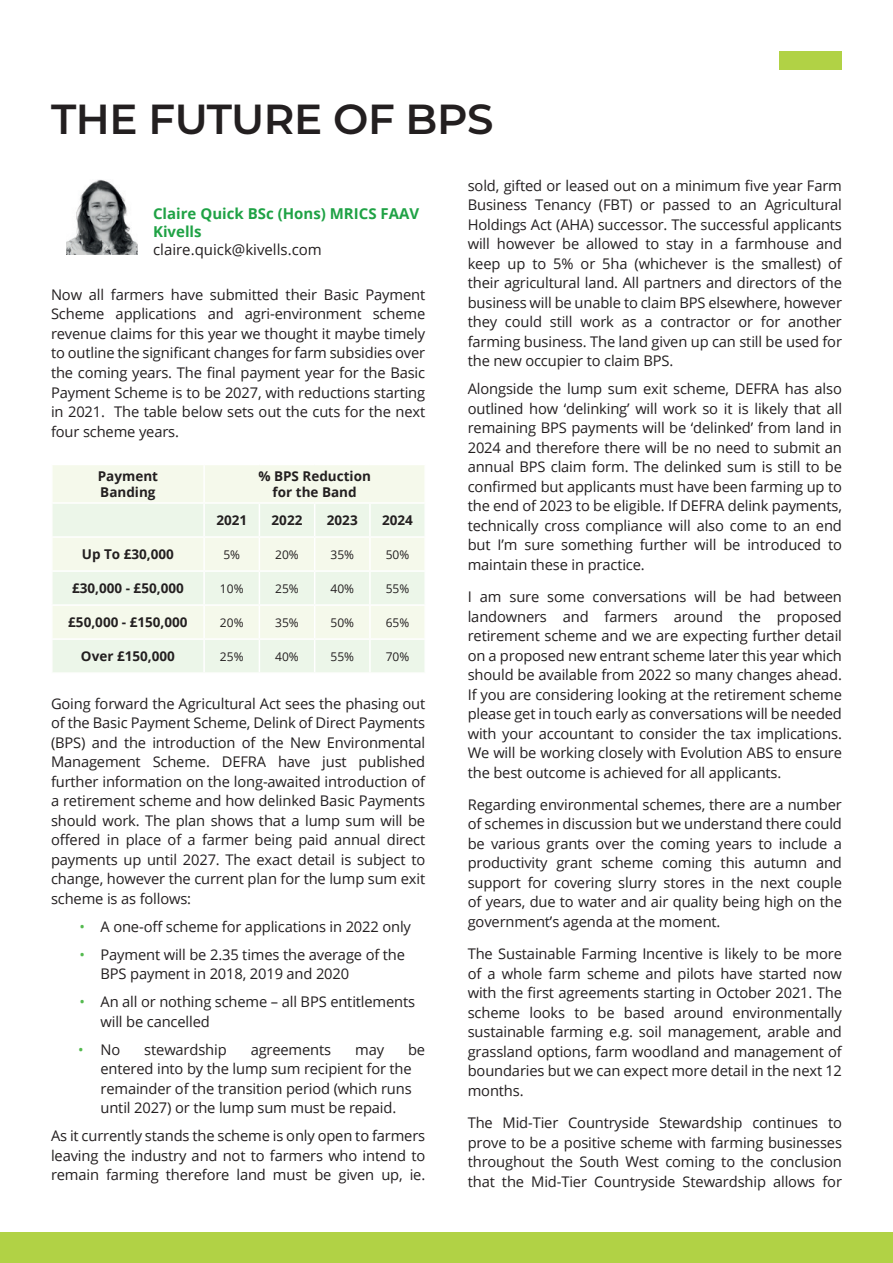
<style>
.page{position:relative;width:893px;height:1263px;background:#fff}
.page>*{position:absolute;margin:0;border:0;box-sizing:border-box;transform-origin:0 0}
.t1{font:600 42px "Montserrat";letter-spacing:-.01em;color:#231f20}
.t2{font:700 15px/18px "Open Sans";color:#1fa245}
.t3{font:15px "Open Sans";color:#231f20}
.t4{font:14.7px/19.5px "Open Sans";letter-spacing:-.01em;color:#231f20;text-align:justify}
.t5{font:700 13.5px/16.2px "Open Sans";color:#231f20}
.t6{font:12px "Open Sans";color:#231f20}
.s1{color:#54ba4f}
</style>
<div class="page">
<div style="left:0;top:1232px;width:893px;height:31px;background:#b1d245"></div>
<div style="left:780px;top:51px;width:62px;height:18px;background:#b1d245"></div>
<div style="left:53px;top:465px;width:371px;height:37px;background:#f5f9eb"></div>
<svg style="left:53px;top:504px;width:371px;height:168px;background:#eff7e9"></svg>
<hr style="left:203px;top:465px;width:2px;height:37px;background:#fff">
<hr style="left:314px;top:504px;width:1px;height:32px;background:#fff">
<hr style="left:369px;top:504px;width:2px;height:32px;background:#fff">
<hr style="left:203px;top:504px;width:2px;height:32px;background:#fff">
<hr style="left:259px;top:504px;width:1px;height:32px;background:#fff">
<hr style="left:51px;top:536px;width:153px;height:2px;background:#fff">
<hr style="left:204px;top:536px;width:55px;height:2px;background:#fff">
<hr style="left:203px;top:538px;width:2px;height:32px;background:#fff">
<hr style="left:259px;top:536px;width:56px;height:2px;background:#fff">
<hr style="left:259px;top:538px;width:1px;height:32px;background:#fff">
<hr style="left:315px;top:536px;width:55px;height:2px;background:#fff">
<hr style="left:314px;top:538px;width:1px;height:32px;background:#fff">
<hr style="left:370px;top:536px;width:56px;height:2px;background:#fff">
<hr style="left:369px;top:538px;width:2px;height:32px;background:#fff">
<hr style="left:203px;top:606px;width:2px;height:32px;background:#fff">
<hr style="left:259px;top:606px;width:1px;height:32px;background:#fff">
<hr style="left:314px;top:606px;width:1px;height:32px;background:#fff">
<hr style="left:369px;top:606px;width:2px;height:32px;background:#fff">
<hr style="left:51px;top:570px;width:153px;height:2px;background:#fff">
<hr style="left:51px;top:604px;width:153px;height:2px;background:#fff">
<hr style="left:204px;top:570px;width:55px;height:2px;background:#fff">
<hr style="left:203px;top:572px;width:2px;height:32px;background:#fff">
<hr style="left:204px;top:604px;width:55px;height:2px;background:#fff">
<hr style="left:259px;top:570px;width:56px;height:2px;background:#fff">
<hr style="left:259px;top:572px;width:1px;height:32px;background:#fff">
<hr style="left:259px;top:604px;width:56px;height:2px;background:#fff">
<hr style="left:315px;top:570px;width:55px;height:2px;background:#fff">
<hr style="left:314px;top:572px;width:1px;height:32px;background:#fff">
<hr style="left:315px;top:604px;width:55px;height:2px;background:#fff">
<hr style="left:370px;top:570px;width:56px;height:2px;background:#fff">
<hr style="left:369px;top:572px;width:2px;height:32px;background:#fff">
<hr style="left:370px;top:604px;width:56px;height:2px;background:#fff">
<hr style="left:51px;top:638px;width:153px;height:2px;background:#fff">
<hr style="left:204px;top:638px;width:55px;height:2px;background:#fff">
<hr style="left:203px;top:640px;width:2px;height:32px;background:#fff">
<hr style="left:259px;top:638px;width:56px;height:2px;background:#fff">
<hr style="left:259px;top:640px;width:1px;height:32px;background:#fff">
<hr style="left:315px;top:638px;width:55px;height:2px;background:#fff">
<hr style="left:314px;top:640px;width:1px;height:32px;background:#fff">
<hr style="left:370px;top:638px;width:56px;height:2px;background:#fff">
<hr style="left:369px;top:640px;width:2px;height:32px;background:#fff">
<img style="left:66px;top:179px;width:72px;height:76px">
<h1 class="t1" style="left:51px;top:90px;width:444px">THE FUTURE OF BPS</h1>
<p class="t2" style="left:153px;top:204px;width:268px">Claire Quick BSc (Hons) MRICS FAAV<br>Kivells</p>
<p class="t3" style="left:153px;top:239px;width:170px">claire.quick@kivells.com</p>
<p class="t4" style="left:51px;top:284px;width:376px">Now all farmers have submitted their Basic Payment Scheme applications and agri-environment scheme revenue claims for this year we thought it maybe timely to outline the significant changes for farm subsidies over the coming years. The final payment year for the Basic Payment Scheme is to be 2027, with reductions starting in 2021. The table below sets out the cuts for the next four scheme years.</p>
<p class="t5" style="left:98px;top:467px;width:62px">Payment<br>Banding</p>
<p class="t5" style="left:258px;top:467px;width:114px;text-align:center">% BPS Reduction for the Band</p>
<p class="t5" style="left:216px;top:512px;width:32px">2021</p>
<p class="t5" style="left:272px;top:512px;width:32px">2022</p>
<p class="t5" style="left:327px;top:512px;width:32px">2023</p>
<p class="t5" style="left:382px;top:512px;width:32px">2024</p>
<p class="t5" style="left:82px;top:546px;width:94px">Up To £30,000</p>
<p class="t6" style="left:223px;top:546px;width:18px">5%</p>
<p class="t6" style="left:275px;top:546px;width:25px">20%</p>
<p class="t6" style="left:330px;top:546px;width:25px">35%</p>
<p class="t6" style="left:386px;top:546px;width:25px">50%</p>
<p class="t5" style="left:72px;top:580px;width:113px">£30,000 - £50,000</p>
<p class="t6" style="left:220px;top:580px;width:25px">10%</p>
<p class="t6" style="left:275px;top:580px;width:25px">25%</p>
<p class="t6" style="left:330px;top:580px;width:25px">40%</p>
<p class="t6" style="left:386px;top:580px;width:25px">55%</p>
<p class="t5" style="left:68px;top:614px;width:121px">£50,000 - £150,000</p>
<p class="t6" style="left:220px;top:614px;width:25px">20%</p>
<p class="t6" style="left:275px;top:614px;width:25px">35%</p>
<p class="t6" style="left:330px;top:614px;width:25px">50%</p>
<p class="t6" style="left:386px;top:614px;width:25px">65%</p>
<p class="t5" style="left:81px;top:648px;width:95px">Over £150,000</p>
<p class="t6" style="left:220px;top:648px;width:25px">25%</p>
<p class="t6" style="left:275px;top:648px;width:25px">40%</p>
<p class="t6" style="left:330px;top:648px;width:25px">55%</p>
<p class="t6" style="left:386px;top:648px;width:25px">70%</p>
<p class="t4" style="left:51px;top:693px;width:376px">Going forward the Agricultural Act sees the phasing out of the Basic Payment Scheme, Delink of Direct Payments (BPS) and the introduction of the New Environmental Management Scheme. DEFRA have just published further information on the long-awaited introduction of a retirement scheme and how delinked Basic Payments should work. The plan shows that a lump sum will be offered in place of a farmer being paid annual direct payments up until 2027. The exact detail is subject to change, however the current plan for the lump sum exit scheme is as follows:</p>
<p class="t4" style="left:80px;top:916px;width:333px"><span class="s1">•</span> A one-off scheme for applications in 2022 only</p>
<p class="t4" style="left:101px;top:944px;width:306px;text-indent:-21px"><span class="s1">•</span> Payment will be 2.35 times the average of the<br>BPS payment in 2018, 2019 and 2020</p>
<p class="t4" style="left:101px;top:992px;width:316px;text-indent:-21px"><span class="s1">•</span> An all or nothing scheme – all BPS entitlements will be cancelled</p>
<p class="t4" style="left:78px;top:1039px;width:44px"><span class="s1">•</span> No</p>
<p class="t4" style="left:144px;top:1039px;width:84px">stewardship</p>
<p class="t4" style="left:251px;top:1039px;width:82px">agreements</p>
<p class="t4" style="left:355px;top:1039px;width:30px">may</p>
<p class="t4" style="left:101px;top:1039px;width:326px;text-align:left;text-indent:308px">be entered into by the lump sum recipient for the remainder of the transition period (which runs until 2027) or the lump sum must be repaid.</p>
<p class="t4" style="left:51px;top:1126px;width:376px">As it currently stands the scheme is only open to farmers leaving the industry and not to farmers who intend to remain farming therefore land must be given up, ie.</p>
<p class="t4" style="left:468px;top:175px;width:376px">sold, gifted or leased out on a minimum five year Farm Business Tenancy (FBT) or passed to an Agricultural Holdings Act (AHA) successor. The successful applicants will however be allowed to stay in a farmhouse and keep up to 5% or 5ha (whichever is the smallest) of their agricultural land. All partners and directors of the business will be unable to claim BPS elsewhere, however they could still work as a contractor or for another farming business. The land given up can still be used for the new occupier to claim BPS.</p>
<p class="t4" style="left:468px;top:379px;width:376px">Alongside the lump sum exit scheme, DEFRA has also outlined how ‘delinking’ will work so it is likely that all remaining BPS payments will be ‘delinked’ from land in 2024 and therefore there will be no need to submit an annual BPS claim form. The delinked sum is still to be confirmed but applicants must have been farming up to the end of 2023 to be eligible. If DEFRA delink payments, technically cross compliance will also come to an end but I’m sure something further will be introduced to maintain these in practice.</p>
<p class="t4" style="left:468px;top:587px;width:376px">I am sure some conversations will be had between landowners and farmers around the proposed retirement scheme and we are expecting further detail on a proposed new entrant scheme later this year which should be available from 2022 so many changes ahead.<br>If you are considering looking at the retirement scheme please get in touch early as conversations will be needed with your accountant to consider the tax implications.<br>We will be working closely with Evolution ABS to ensure the best outcome is achieved for all applicants.</p>
<p class="t4" style="left:468px;top:794px;width:376px">Regarding environmental schemes, there are a number of schemes in discussion but we understand there could be various grants over the coming years to include a productivity grant scheme coming this autumn and support for covering slurry stores in the next couple of years, due to water and air quality being high on the government’s agenda at the moment.</p>
<p class="t4" style="left:468px;top:944px;width:376px">The Sustainable Farming Incentive is likely to be more of a whole farm scheme and pilots have started now with the first agreements starting in October 2021. The scheme looks to be based around environmentally sustainable farming e.g. soil management, arable and grassland options, farm woodland and management of boundaries but we can expect more detail in the next 12 months.</p>
<p class="t4" style="left:468px;top:1112px;width:376px">The Mid-Tier Countryside Stewardship continues to prove to be a positive scheme with farming businesses throughout the South West coming to the conclusion that the Mid-Tier Countryside Stewardship allows for</p>
</div>
